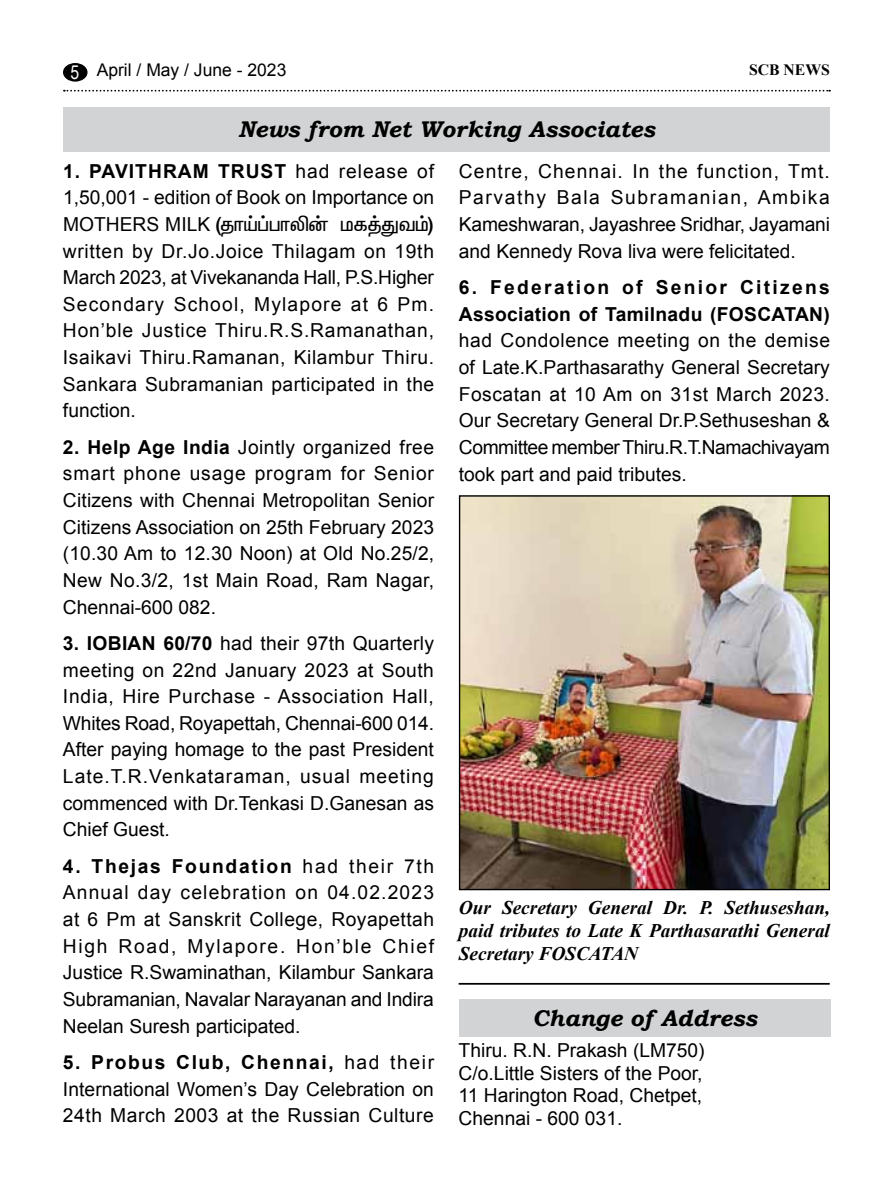
<style>
.page{position:relative;width:893px;height:1191px;background:#fff}
.page>*{position:absolute;margin:0;border:0;box-sizing:border-box;transform-origin:0 0}
.t1{font:italic 700 22.75px "Bookman Old Style";color:#000}
.t2{font:21px "B067 TAM Elango Panchali";color:#000}
.t3{font:19.25px/26.6px "Arial";color:#000;text-align:justify}
.t4{font:italic 700 19.25px/23.1px "Times New Roman";color:#000;text-align:justify}
.t5{font:700 19.25px/26.6px "Arial";letter-spacing:.02em;color:#000}
.t6{font:17.5px "Arial";color:#000}
.t7{font:700 15.75px "Times New Roman";color:#000}
.s1{font-family:"Arial Narrow";font-size:19.25px;color:#fff}
.s2{font-weight:700}
.s3{font-family:"Arial";font-size:19.25px}
</style>
<div class="page">
<svg style="left:64px;top:90px;width:766px;height:2px"></svg>
<div style="left:63px;top:63px;width:25px;height:19px;background:#000;border-radius:50%"></div>
<div style="left:63px;top:107px;width:767px;height:44px;background:#d1d3d4"></div>
<img style="left:461px;top:497px;width:367px;height:391px">
<div style="left:459px;top:495px;width:371px;height:395px;border:1px solid #000"></div>
<div style="left:459px;top:999px;width:371px;height:37px;background:#d1d3d4"></div>
<hr style="left:459px;top:983px;width:371px;height:1px;background:#000">
<p class="t6" style="left:71px;top:58px;width:217px"><span class="s1">5</span> April / May / June - 2023</p>
<p class="t7" style="left:749px;top:59px;width:82px">SCB NEWS</p>
<p class="t1" style="left:238px;top:113px;width:418px">News from Net Working Associates</p>
<p class="t3" style="left:63px;top:158px;width:373px;text-align:right"><span class="s2">ST</span> had release of<br>1,50,001 - edition of Book on Importance on</p>
<p class="t2" style="left:63px;top:214px;width:373px"><span class="s3">MOTHERS MILK</span> (î£ŒŠð£L¡ ñèˆ¶õ‹)</p>
<p class="t3" style="left:63px;top:238px;width:373px">written by Dr.Jo.Joice Thilagam on 19th March 2023, at Vivekananda Hall, P.S.Higher Secondary School, Mylapore at 6 Pm.<br>Hon’ble Justice Thiru.R.S.Ramanathan, Isaikavi Thiru.Ramanan, Kilambur Thiru.<br>Sankara Subramanian participated in the function.</p>
<p class="t3" style="left:63px;top:434px;width:373px"><span class="s2">2. Help Age India</span> Jointly organized free smart phone usage program for Senior Citizens with Chennai Metropolitan Senior Citizens Association on 25th February 2023 (10.30 Am to 12.30 Noon) at Old No.25/2, New No.3/2, 1st Main Road, Ram Nagar, Chennai-600 082.</p>
<p class="t5" style="left:63px;top:630px;width:71px">3. IOBIAN</p>
<p class="t5" style="left:63px;top:158px;width:39px">1. PAVIT</p>
<p class="t5" style="left:148px;top:158px;width:85px">HRAM TRU</p>
<p class="t3" style="left:63px;top:630px;width:373px;text-indent:100px"><span class="s2">60/70</span> had their 97th Quarterly meeting on 22nd January 2023 at South India, Hire Purchase - Association Hall, Whites Road, Royapettah, Chennai-600 014.<br>After paying homage to the past President Late.T.R.Venkataraman, usual meeting commenced with Dr.Tenkasi D.Ganesan as Chief Guest.</p>
<p class="t3" style="left:63px;top:853px;width:373px"><span class="s2">4. Thejas Foundation</span> had their 7th Annual day celebration on 04.02.2023 at 6 Pm at Sanskrit College, Royapettah High Road, Mylapore. Hon’ble Chief Justice R.Swaminathan, Kilambur Sankara Subramanian, Navalar Narayanan and Indira Neelan Suresh participated.</p>
<p class="t3" style="left:63px;top:1049px;width:373px"><span class="s2">5. Probus Club, Chennai,</span> had their International Women’s Day Celebration on 24th March 2003 at the Russian Culture</p>
<p class="t3" style="left:459px;top:158px;width:373px">Centre, Chennai. In the function, Tmt.<br>Parvathy Bala Subramanian, Ambika Kameshwaran, Jayashree Sridhar, Jayamani and Kennedy Rova liva were felicitated.</p>
<p class="t5" style="left:459px;top:275px;width:372px">6. Federation of Senior Citizens<br>Association of Tamilnadu (FOSCATAN</p>
<p class="t5" style="left:823px;top:301px;width:8px">)</p>
<p class="t3" style="left:459px;top:327px;width:373px">had Condolence meeting on the demise of Late.K.Parthasarathy General Secretary Foscatan at 10 Am on 31st March 2023.<br>Our Secretary General Dr.P.Sethuseshan &amp; Committee member Thiru.R.T.Namachivayam took part and paid tributes.</p>
<p class="t4" style="left:459px;top:895px;width:373px">Our Secretary General Dr. P. Sethuseshan, paid tributes to Late K Parthasarathi General Secretary FOSCATAN</p>
<p class="t1" style="left:532px;top:1001px;width:226px">Change of Address</p>
<p class="t3" style="left:459px;top:1039px;width:248px;line-height:22.8px;text-align:left">Thiru. R.N. Prakash (LM750)<br>C/o.Little Sisters of the Poor,<br>11 Harington Road, Chetpet,<br>Chennai - 600 031.</p>
</div>
